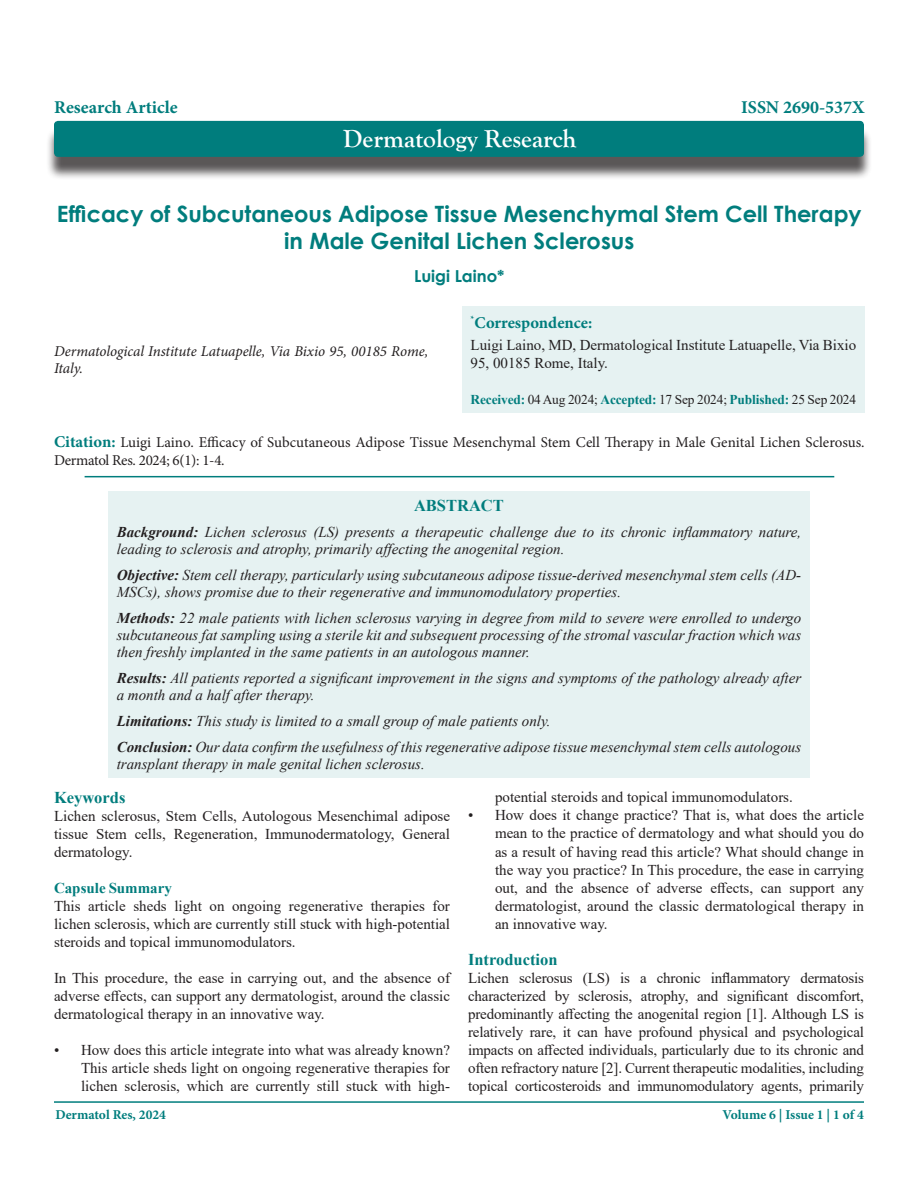
<style>
.page{position:relative;width:918px;height:1188px;background:#fff}
.page>*{position:absolute;margin:0;border:0;box-sizing:border-box;transform-origin:0 0}
.t1{font:700 25.5px "Goudy Old Style T";color:#fff}
.t2{font:700 22.5px/27px "Century Gothic";color:#007d7d;text-align:center}
.t3{font:700 18px "Minion Pro";color:#007d7d}
.t4{font:700 16.5px "Times New Roman";color:#007d7d}
.t5{font:700 16.5px "Minion Pro";color:#007d7d}
.t6{font:700 16.5px "Century Gothic";color:#007d7d}
.t7{font:15px/18px "Times New Roman";color:#231f20;text-align:justify}
.t8{font:italic 15px/17.2px "Times New Roman";color:#231f20}
.t9{font:15px/18px "Minion Pro";letter-spacing:-.005em;color:#231f20}
.t10{font:italic 15px/16.5px "Minion Pro";letter-spacing:-.005em;color:#231f20}
.t11{font:700 15px "Times New Roman";color:#007d7d}
.t12{font:13.5px "Times New Roman";letter-spacing:-.01em;color:#231f20}
.t13{font:700 13.5px "Minion Pro";color:#007d7d}
.s1{font-weight:700;color:#007d7d}
.s2{font-weight:700;font-size:16.5px;color:#007d7d}
.s3{font-weight:700}
</style>
<div class="page">
<hr style="left:54px;top:1101px;width:810px;height:2px;background:#007d7d">
<div style="left:46px;top:128px;width:826px;height:52px;background:#231f20;opacity:.75"></div>
<div style="left:54px;top:121px;width:810px;height:36px;background:#007d7d;border-radius:4px"></div>
<hr style="left:85px;top:476px;width:749px;height:1px;background:#007d7d">
<div style="left:462px;top:306px;width:403px;height:106px;background:#e6f2f2"></div>
<div style="left:108px;top:491px;width:702px;height:286px;background:#e6f2f2"></div>
<p class="t3" style="left:54px;top:95px;width:125px">Research Article</p>
<p class="t3" style="left:741px;top:95px;width:125px">ISSN 2690-537X</p>
<p class="t1" style="left:343px;top:124px;width:235px">Dermatology Research</p>
<p class="t2" style="left:57px;top:200px;width:806px">Efficacy of Subcutaneous Adipose Tissue Mesenchymal Stem Cell Therapy in Male Genital Lichen Sclerosus</p>
<p class="t6" style="left:414px;top:263px;width:92px">Luigi Laino*</p>
<p class="t10" style="left:54px;top:343px;width:376px">Dermatological Institute Latuapelle, Via Bixio 95, 00185 Rome,<br>Italy.</p>
<p class="t5" style="left:471px;top:311px;width:123px"><sup>*</sup>Correspondence:</p>
<p class="t7" style="left:471px;top:335px;width:387px">Luigi Laino, MD, Dermatological Institute Latuapelle, Via Bixio<br>95, 00185 Rome, Italy.</p>
<p class="t12" style="left:471px;top:390px;width:387px"><span class="s1">Received:</span> 04 Aug 2024; <span class="s1">Accepted:</span> 17 Sep 2024; <span class="s1">Published:</span> 25 Sep 2024</p>
<p class="t9" style="left:54px;top:433px;width:812px"><span class="s2">Citation:</span> Luigi Laino. Efficacy of Subcutaneous Adipose Tissue Mesenchymal Stem Cell Therapy in Male Genital Lichen Sclerosus.<br>Dermatol Res. 2024; 6(1): 1-4.</p>
<p class="t4" style="left:414px;top:493px;width:91px">ABSTRACT</p>
<p class="t8" style="left:117px;top:523px;width:686px"><span class="s3">Background:</span> Lichen sclerosus (LS) presents a therapeutic challenge due to its chronic inflammatory nature, leading to sclerosis and atrophy, primarily affecting the anogenital region.</p>
<p class="t8" style="left:117px;top:566px;width:686px"><span class="s3">Objective:</span> Stem cell therapy, particularly using subcutaneous adipose tissue-derived mesenchymal stem cells (AD-<br>MSCs), shows promise due to their regenerative and immunomodulatory properties.</p>
<p class="t8" style="left:117px;top:609px;width:686px;text-align:justify"><span class="s3">Methods:</span> 22 male patients with lichen sclerosus varying in degree from mild to severe were enrolled to undergo subcutaneous fat sampling using a sterile kit and subsequent processing of the stromal vascular fraction which was then freshly implanted in the same patients in an autologous manner.</p>
<p class="t8" style="left:117px;top:669px;width:686px"><span class="s3">Results:</span> All patients reported a significant improvement in the signs and symptoms of the pathology already after a month and a half after therapy.</p>
<p class="t8" style="left:117px;top:712px;width:436px"><span class="s3">Limitations:</span> This study is limited to a small group of male patients only.</p>
<p class="t8" style="left:117px;top:738px;width:686px"><span class="s3">Conclusion:</span> Our data confirm the usefulness of this regenerative adipose tissue mesenchymal stem cells autologous transplant therapy in male genital lichen sclerosus.</p>
<p class="t4" style="left:54px;top:786px;width:73px">Keywords</p>
<p class="t7" style="left:54px;top:807px;width:398px">Lichen sclerosus, Stem Cells, Autologous Mesenchimal adipose tissue Stem cells, Regeneration, Immunodermatology, General dermatology.</p>
<p class="t11" style="left:54px;top:877px;width:119px">Capsule Summary</p>
<p class="t7" style="left:54px;top:897px;width:398px">This article sheds light on ongoing regenerative therapies for lichen sclerosis, which are currently still stuck with high-potential steroids and topical immunomodulators.</p>
<p class="t7" style="left:54px;top:969px;width:398px">In This procedure, the ease in carrying out, and the absence of adverse effects, can support any dermatologist, around the classic dermatological therapy in an innovative way.</p>
<p class="t7" style="left:81px;top:1041px;width:371px;text-indent:-27px">• How does this article integrate into what was already known?<br>This article sheds light on ongoing regenerative therapies for lichen sclerosis, which are currently still stuck with high-</p>
<p class="t7" style="left:495px;top:788px;width:299px">potential steroids and topical immunomodulators.</p>
<p class="t7" style="left:495px;top:806px;width:371px;text-indent:-27px">• How does it change practice? That is, what does the article mean to the practice of dermatology and what should you do as a result of having read this article? What should change in the way you practice? In This procedure, the ease in carrying out, and the absence of adverse effects, can support any dermatologist, around the classic dermatological therapy in an innovative way.</p>
<p class="t4" style="left:468px;top:947px;width:91px">Introduction</p>
<p class="t7" style="left:468px;top:968px;width:398px">Lichen sclerosus (LS) is a chronic inflammatory dermatosis characterized by sclerosis, atrophy, and significant discomfort, predominantly affecting the anogenital region [1]. Although LS is relatively rare, it can have profound physical and psychological impacts on affected individuals, particularly due to its chronic and often refractory nature [2]. Current therapeutic modalities, including topical corticosteroids and immunomodulatory agents, primarily</p>
<p class="t13" style="left:55px;top:1105px;width:112px">Dermatol Res, 2024</p>
<p class="t13" style="left:722px;top:1105px;width:143px">Volume 6 | Issue 1 | 1 of 4</p>
</div>
